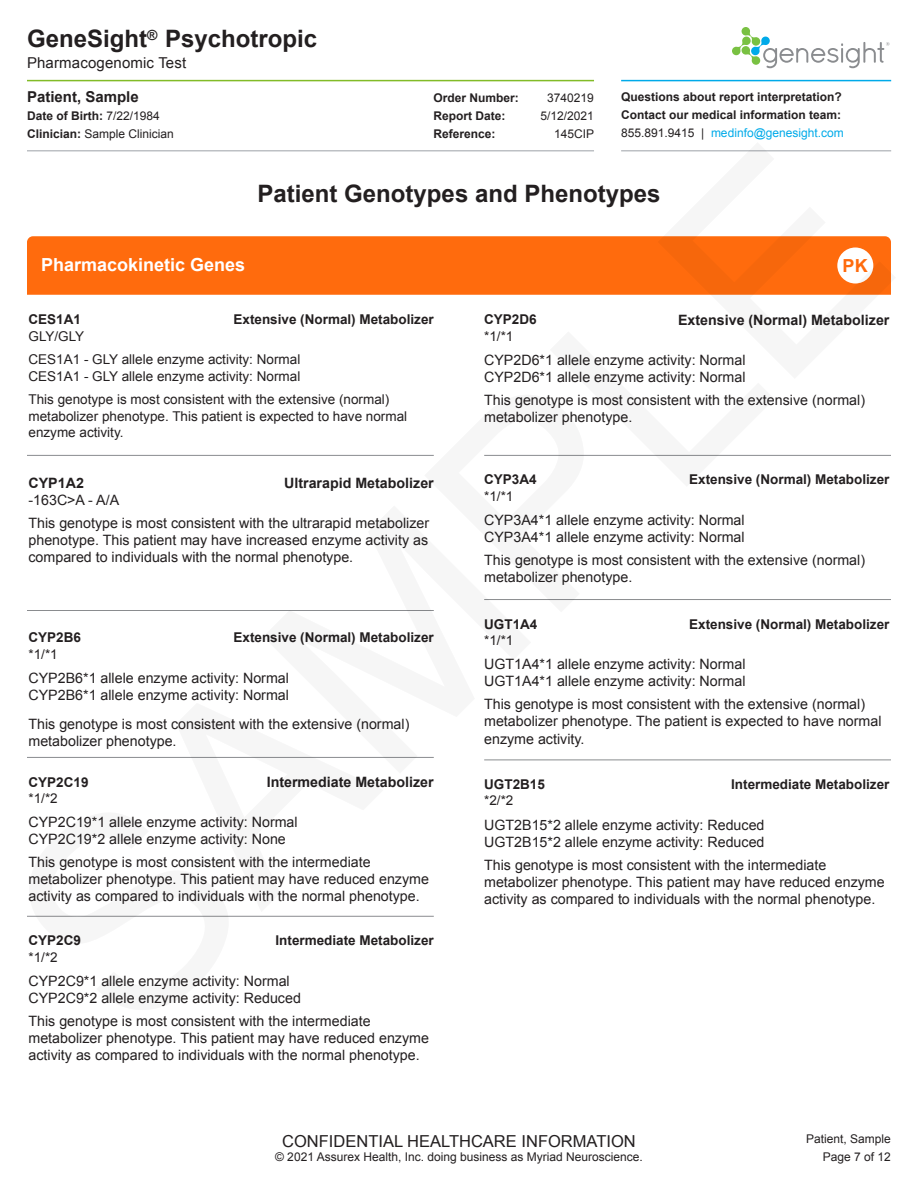
<style>
.page{position:relative;width:918px;height:1188px;background:#fff}
.page>*{position:absolute;margin:0;border:0;box-sizing:border-box;transform-origin:0 0}
.t1{font:270px "Helvetica";color:#231f20}
.t2{font:700 24px "Arial";color:#231f20}
.t3{font:700 18px "Arial";color:#fff}
.t4{font:700 18px "Arial";color:#ff6b0d}
.t5{font:16.5px "Arial";color:#231f20}
.t6{font:15px "Arial";letter-spacing:.01em;color:#231f20}
.t7{font:700 15px "Arial";color:#231f20}
.t8{font:14.25px/17.1px "Arial";color:#231f20}
.t9{font:700 14.25px "Arial";color:#231f20}
.t10{font:13.5px/16.2px "Arial";color:#231f20}
.t11{font:700 13.5px "Arial";color:#231f20}
.t12{font:12px/18px "Arial";color:#231f20}
.t13{font:700 12px/18px "Arial";color:#231f20}
.s1{font-weight:700}
.s2{font-weight:400}
.s3{font-weight:400;color:#00aae9}
</style>
<div class="page">
<hr style="left:27px;top:80px;width:567px;height:1px;background:#82bb27">
<hr style="left:27px;top:150px;width:567px;height:2px;background:#bdc0c4">
<hr style="left:621px;top:80px;width:270px;height:1px;background:#00aae9">
<hr style="left:621px;top:150px;width:270px;height:2px;background:#bdc0c4">
<svg style="left:732px;top:27px;width:158px;height:41px"></svg>
<div style="left:27px;top:236px;width:864px;height:59px;background:#ff6b0d"></div>
<div style="left:837px;top:248px;width:36px;height:36px;background:#fff;border-radius:50%"></div>
<hr style="left:484px;top:760px;width:407px;height:1px;background:#8a8c8f">
<hr style="left:484px;top:599px;width:407px;height:1px;background:#8a8c8f">
<hr style="left:484px;top:455px;width:407px;height:1px;background:#8a8c8f">
<hr style="left:27px;top:455px;width:407px;height:1px;background:#8a8c8f">
<hr style="left:27px;top:610px;width:407px;height:1px;background:#8a8c8f">
<hr style="left:27px;top:916px;width:407px;height:1px;background:#8a8c8f">
<hr style="left:27px;top:757px;width:407px;height:1px;background:#8a8c8f">
<h2 class="t2" style="left:27px;top:23px;width:292px">GeneSight<sup>®</sup> Psychotropic</h2>
<p class="t6" style="left:27px;top:53px;width:161px">Pharmacogenomic Test</p>
<p class="t7" style="left:27px;top:87px;width:113px">Patient, Sample</p>
<p class="t12" style="left:27px;top:107px;width:148px"><span class="s1">Date of Birth:</span> 7/22/1984<br><span class="s1">Clinician:</span> Sample Clinician</p>
<p class="t13" style="left:621px;top:88px;width:224px">Questions about report interpretation?<br>Contact our medical information team:<br><span class="s2">855.891.9415 |</span> <span class="s3">medinfo@genesight.com</span></p>
<p class="t13" style="left:434px;top:89px;width:87px">Order Number:</p>
<p class="t12" style="left:547px;top:89px;width:48px">3740219</p>
<p class="t13" style="left:434px;top:107px;width:73px">Report Date:</p>
<p class="t12" style="left:541px;top:107px;width:55px">5/12/2021</p>
<p class="t13" style="left:434px;top:125px;width:64px">Reference:</p>
<p class="t12" style="left:554px;top:125px;width:42px">145CIP</p>
<h1 class="t1" style="left:-83px;top:828px;width:1097px;rotate:-45deg">SAMPLE</h1>
<h2 class="t2" style="left:258px;top:178px;width:404px">Patient Genotypes and Phenotypes</h2>
<p class="t3" style="left:41px;top:253px;width:206px">Pharmacokinetic Genes</p>
<p class="t4" style="left:843px;top:254px;width:27px">PK</p>
<p class="t11" style="left:233px;top:311px;width:202px">Extensive (Normal) Metabolizer</p>
<p class="t10" style="left:28px;top:352px;width:273px">CES1A1 - GLY allele enzyme activity: Normal<br>CES1A1 - GLY allele enzyme activity: Normal</p>
<p class="t10" style="left:28px;top:392px;width:380px">This genotype is most consistent with the extensive (normal) metabolizer phenotype. This patient is expected to have normal enzyme activity.</p>
<p class="t11" style="left:28px;top:311px;width:54px">CES1A1</p>
<p class="t10" style="left:28px;top:328px;width:57px">GLY/GLY</p>
<p class="t9" style="left:678px;top:311px;width:213px">Extensive (Normal) Metabolizer</p>
<p class="t8" style="left:484px;top:352px;width:263px">CYP2D6*1 allele enzyme activity: Normal<br>CYP2D6*1 allele enzyme activity: Normal</p>
<p class="t8" style="left:484px;top:392px;width:382px">This genotype is most consistent with the extensive (normal) metabolizer phenotype.</p>
<p class="t11" style="left:484px;top:311px;width:54px">CYP2D6</p>
<p class="t10" style="left:484px;top:328px;width:31px">*1/*1</p>
<p class="t11" style="left:689px;top:471px;width:202px">Extensive (Normal) Metabolizer</p>
<p class="t8" style="left:484px;top:512px;width:262px">CYP3A4*1 allele enzyme activity: Normal<br>CYP3A4*1 allele enzyme activity: Normal</p>
<p class="t8" style="left:484px;top:552px;width:382px">This genotype is most consistent with the extensive (normal) metabolizer phenotype.</p>
<p class="t11" style="left:484px;top:615px;width:55px">UGT1A4</p>
<p class="t10" style="left:484px;top:632px;width:31px">*1/*1</p>
<p class="t11" style="left:484px;top:471px;width:54px">CYP3A4</p>
<p class="t10" style="left:484px;top:488px;width:31px">*1/*1</p>
<p class="t9" style="left:28px;top:473px;width:57px">CYP1A2</p>
<p class="t8" style="left:28px;top:491px;width:92px">-163C&gt;A - A/A</p>
<p class="t9" style="left:284px;top:473px;width:151px">Ultrarapid Metabolizer</p>
<p class="t8" style="left:28px;top:514px;width:402px;text-align:justify">This genotype is most consistent with the ultrarapid metabolizer phenotype. This patient may have increased enzyme activity as compared to individuals with the normal phenotype.</p>
<p class="t11" style="left:689px;top:615px;width:202px">Extensive (Normal) Metabolizer</p>
<p class="t8" style="left:484px;top:656px;width:263px">UGT1A4*1 allele enzyme activity: Normal<br>UGT1A4*1 allele enzyme activity: Normal</p>
<p class="t8" style="left:484px;top:696px;width:399px">This genotype is most consistent with the extensive (normal) metabolizer phenotype. The patient is expected to have normal enzyme activity.</p>
<p class="t11" style="left:484px;top:775px;width:62px">UGT2B15</p>
<p class="t10" style="left:484px;top:792px;width:31px">*2/*2</p>
<p class="t11" style="left:233px;top:629px;width:202px">Extensive (Normal) Metabolizer</p>
<p class="t8" style="left:28px;top:670px;width:262px">CYP2B6*1 allele enzyme activity: Normal<br>CYP2B6*1 allele enzyme activity: Normal</p>
<p class="t8" style="left:28px;top:716px;width:382px">This genotype is most consistent with the extensive (normal) metabolizer phenotype.</p>
<p class="t11" style="left:28px;top:629px;width:54px">CYP2B6</p>
<p class="t10" style="left:28px;top:646px;width:31px">*1/*1</p>
<p class="t11" style="left:28px;top:773px;width:62px">CYP2C19</p>
<p class="t10" style="left:28px;top:790px;width:31px">*1/*2</p>
<p class="t9" style="left:267px;top:773px;width:169px">Intermediate Metabolizer</p>
<p class="t8" style="left:28px;top:814px;width:271px">CYP2C19*1 allele enzyme activity: Normal<br>CYP2C19*2 allele enzyme activity: None</p>
<p class="t8" style="left:28px;top:854px;width:402px">This genotype is most consistent with the intermediate metabolizer phenotype. This patient may have reduced enzyme activity as compared to individuals with the normal phenotype.</p>
<p class="t11" style="left:28px;top:932px;width:54px">CYP2C9</p>
<p class="t10" style="left:28px;top:949px;width:31px">*1/*2</p>
<p class="t11" style="left:731px;top:775px;width:160px">Intermediate Metabolizer</p>
<p class="t8" style="left:484px;top:816px;width:282px">UGT2B15*2 allele enzyme activity: Reduced<br>UGT2B15*2 allele enzyme activity: Reduced</p>
<p class="t8" style="left:484px;top:856px;width:402px">This genotype is most consistent with the intermediate metabolizer phenotype. This patient may have reduced enzyme activity as compared to individuals with the normal phenotype.</p>
<p class="t11" style="left:276px;top:932px;width:160px">Intermediate Metabolizer</p>
<p class="t8" style="left:28px;top:973px;width:274px">CYP2C9*1 allele enzyme activity: Normal<br>CYP2C9*2 allele enzyme activity: Reduced</p>
<p class="t8" style="left:28px;top:1013px;width:402px">This genotype is most consistent with the intermediate metabolizer phenotype. This patient may have reduced enzyme activity as compared to individuals with the normal phenotype.</p>
<p class="t12" style="left:806px;top:1130px;width:86px">Patient, Sample</p>
<p class="t5" style="left:282px;top:1130px;width:355px">CONFIDENTIAL HEALTHCARE INFORMATION</p>
<p class="t12" style="left:275px;top:1148px;width:369px">© 2021 Assurex Health, Inc. doing business as Myriad Neuroscience.</p>
<p class="t12" style="left:823px;top:1148px;width:70px">Page 7 of 12</p>
</div>
